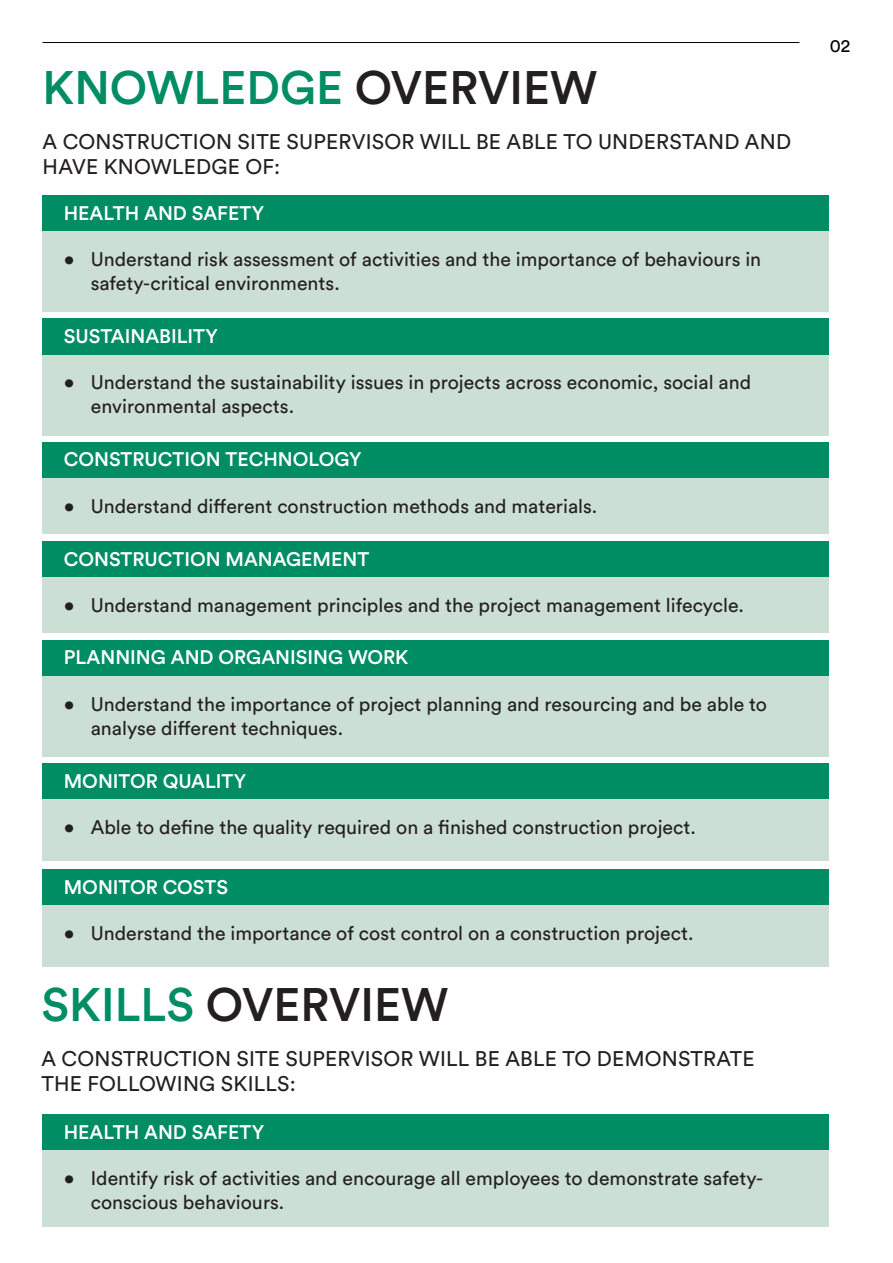
<style>
.page{position:relative;width:893px;height:1263px;background:#fff}
.page>*{position:absolute;margin:0;border:0;box-sizing:border-box;transform-origin:0 0}
.t1{font:500 46.5px "Circular Std";color:#008d63}
.t2{font:500 46.5px "Circular Std";color:#231f20}
.t3{font:21px/25.2px "Circular Std";letter-spacing:.01em;color:#231f20}
.t4{font:19.5px/24px "Circular Std";color:#231f20}
.t5{font:500 19.5px "Circular Std";color:#fff}
.t6{font:18px "Circular Std";color:#000}
.s1{color:#231f20}
.s2{color:#008d63}
</style>
<div class="page">
<div style="left:43px;top:195px;width:786px;height:37px;background:#008d63"></div>
<hr style="left:43px;top:42px;width:756px;height:1px;background:#000">
<div style="left:43px;top:232px;width:786px;height:80px;background:#ccdfd5"></div>
<div style="left:43px;top:319px;width:786px;height:36px;background:#008d63"></div>
<div style="left:43px;top:355px;width:786px;height:80px;background:#ccdfd5"></div>
<div style="left:43px;top:442px;width:786px;height:36px;background:#008d63"></div>
<div style="left:43px;top:478px;width:786px;height:55px;background:#ccdfd5"></div>
<div style="left:43px;top:541px;width:786px;height:36px;background:#008d63"></div>
<div style="left:43px;top:577px;width:786px;height:56px;background:#ccdfd5"></div>
<div style="left:43px;top:640px;width:786px;height:36px;background:#008d63"></div>
<div style="left:43px;top:676px;width:786px;height:80px;background:#ccdfd5"></div>
<div style="left:43px;top:763px;width:786px;height:37px;background:#008d63"></div>
<div style="left:43px;top:800px;width:786px;height:61px;background:#ccdfd5"></div>
<div style="left:43px;top:869px;width:786px;height:36px;background:#008d63"></div>
<div style="left:43px;top:905px;width:786px;height:62px;background:#ccdfd5"></div>
<div style="left:43px;top:1114px;width:786px;height:36px;background:#008d63"></div>
<div style="left:43px;top:1150px;width:786px;height:77px;background:#ccdfd5"></div>
<p class="t1" style="left:43px;top:58px;width:556px">KNOWLEDGE <span class="s1">OVERVIEW</span></p>
<p class="t3" style="left:43px;top:128px;width:750px">A CONSTRUCTION SITE SUPERVISOR WILL BE ABLE TO UNDERSTAND AND<br>HAVE KNOWLEDGE OF:</p>
<p class="t5" style="left:64px;top:201px;width:202px">HEALTH AND SAFETY</p>
<p class="t4" style="left:91px;top:247px;width:672px;text-indent:-27px">• Understand risk assessment of activities and the importance of behaviours in safety-critical environments.</p>
<p class="t5" style="left:64px;top:324px;width:156px">SUSTAINABILITY</p>
<p class="t4" style="left:91px;top:370px;width:662px;text-indent:-27px">• Understand the sustainability issues in projects across economic, social and environmental aspects.</p>
<p class="t5" style="left:64px;top:447px;width:299px">CONSTRUCTION TECHNOLOGY</p>
<p class="t4" style="left:64px;top:493px;width:535px">• Understand different construction methods and materials.</p>
<p class="t5" style="left:64px;top:546px;width:307px">CONSTRUCTION MANAGEMENT</p>
<p class="t4" style="left:64px;top:593px;width:681px">• Understand management principles and the project management lifecycle.</p>
<p class="t5" style="left:64px;top:645px;width:346px">PLANNING AND ORGANISING WORK</p>
<p class="t4" style="left:91px;top:691px;width:678px;text-indent:-27px">• Understand the importance of project planning and resourcing and be able to analyse different techniques.</p>
<p class="t5" style="left:64px;top:769px;width:184px">MONITOR QUALITY</p>
<p class="t4" style="left:64px;top:815px;width:634px">• Able to define the quality required on a finished construction project.</p>
<p class="t5" style="left:64px;top:874px;width:166px">MONITOR COSTS</p>
<p class="t4" style="left:64px;top:920px;width:631px">• Understand the importance of cost control on a construction project.</p>
<p class="t2" style="left:41px;top:975px;width:409px"><span class="s2">SKILLS</span> OVERVIEW</p>
<p class="t3" style="left:42px;top:1046px;width:715px">A CONSTRUCTION SITE SUPERVISOR WILL BE ABLE TO DEMONSTRATE<br>THE FOLLOWING SKILLS:</p>
<p class="t5" style="left:64px;top:1119px;width:202px">HEALTH AND SAFETY</p>
<p class="t4" style="left:91px;top:1166px;width:674px;text-indent:-27px">• Identify risk of activities and encourage all employees to demonstrate safety&shy;conscious behaviours.</p>
<p class="t6" style="left:830px;top:35px;width:22px">02</p>
</div>
